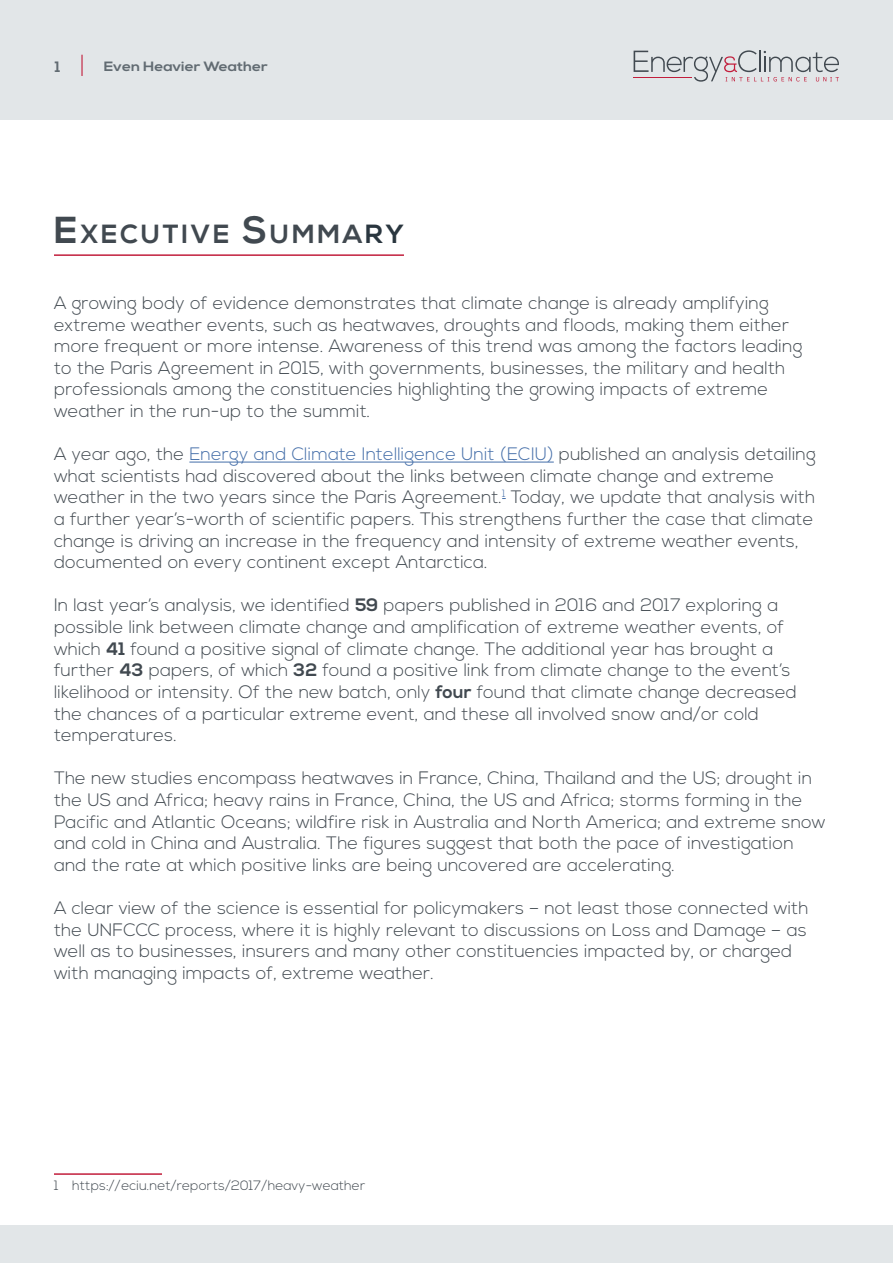
<style>
.page{position:relative;width:893px;height:1263px;background:#fff}
.page>*{position:absolute;margin:0;border:0;box-sizing:border-box;transform-origin:0 0}
.t1{font:700 26.25px "Nexa";letter-spacing:.1em;color:#414950}
.t2{font:300 18px/21.6px "Nexa";letter-spacing:.01em;color:#414950}
.t3{font:700 15px "Nexa";color:#2a363f}
.t4{font:300 13.5px "Nexa";letter-spacing:.01em;color:#414950}
.t5{font:700 13.5px "Nexa";color:#2a363f;scale:1.14 1}
.s1{font-size:37.5px}
.s2{color:#2a363f}
.s3{font-size:44.1px;color:#fff}
.s4{color:#436da8}
.s5{font-weight:700}
</style>
<div class="page">
<div style="left:0;top:0;width:893px;height:119px;background:#e2e6e8"></div>
<hr style="left:81px;top:55px;width:2px;height:21px;background:#c21e3c">
<svg style="left:634px;top:50px;width:205px;height:32px"></svg>
<hr style="left:189px;top:462px;width:365px;height:1px;background:#436da8">
<hr style="left:54px;top:1173px;width:108px;height:2px;background:#c21e3c">
<hr style="left:54px;top:254px;width:350px;height:2px;background:#c21e3c">
<div style="left:0;top:1225px;width:893px;height:38px;background:#e2e6e8"></div>
<p class="t3" style="left:55px;top:59px;width:7px">1</p>
<p class="t5" style="left:104px;top:59px;width:145px">Even Heavier Weather</p>
<p class="t1" style="left:54px;top:218px;width:384px"><span class="s1">E</span>XECUTIVE <span class="s1">S</span>UMMA<span class="s2">RY</span><span class="s3">R</span></p>
<p class="t2" style="left:54px;top:293px;width:716px">A growing body of evidence demonstrates that climate change is already amplifying</p>
<p class="t2" style="left:54px;top:314px;width:737px">extreme weather events, such as heatwaves, droughts and floods, making them either</p>
<p class="t2" style="left:54px;top:336px;width:750px">more frequent or more intense. Awareness of this trend was among the factors leading</p>
<p class="t2" style="left:54px;top:358px;width:733px">to the Paris Agreement in 2015, with governments, businesses, the military and health</p>
<p class="t2" style="left:54px;top:379px;width:716px">professionals among the constituencies highlighting the growing impacts of extreme</p>
<p class="t2" style="left:54px;top:401px;width:318px">weather in the run-up to the summit.</p>
<p class="t2" style="left:54px;top:444px;width:763px">A year ago, the <span class="s4">Energy and Climate Intelligence Unit (ECIU)</span> published an analysis detailing what scientists had discovered about the links between climate change and extreme</p>
<p class="t2" style="left:54px;top:487px;width:763px;text-align:justify">weather in the two years since the Paris Agreement.<sup>1</sup> Today, we update that analysis with a further year’s-worth of scientific papers. This strengthens further the case that climate change is driving an increase in the frequency and intensity of extreme weather events,</p>
<p class="t2" style="left:54px;top:552px;width:435px">documented on every continent except Antarctica.</p>
<p class="t2" style="left:54px;top:595px;width:726px">In last year’s analysis, we identified <span class="s5">59</span> papers published in 2016 and 2017 exploring a</p>
<p class="t2" style="left:54px;top:617px;width:732px">possible link between climate change and amplification of extreme weather events, of</p>
<p class="t2" style="left:54px;top:638px;width:721px">which <span class="s5">41</span> found a positive signal of climate change. The additional year has brought a</p>
<p class="t2" style="left:54px;top:660px;width:738px">further <span class="s5">43</span> papers, of which <span class="s5">32</span> found a positive link from climate change to the event’s</p>
<p class="t2" style="left:54px;top:682px;width:744px">likelihood or intensity. Of the new batch, only <span class="s5">four</span> found that climate change decreased</p>
<p class="t2" style="left:54px;top:703px;width:706px">the chances of a particular extreme event, and these all involved snow and/or cold</p>
<p class="t2" style="left:54px;top:725px;width:124px">temperatures.</p>
<p class="t2" style="left:54px;top:768px;width:759px">The new studies encompass heatwaves in France, China, Thailand and the US; drought in</p>
<p class="t2" style="left:54px;top:790px;width:750px">the US and Africa; heavy rains in France, China, the US and Africa; storms forming in the</p>
<p class="t2" style="left:54px;top:811px;width:773px">Pacific and Atlantic Oceans; wildfire risk in Australia and North America; and extreme snow and cold in China and Australia. The figures suggest that both the pace of investigation</p>
<p class="t2" style="left:54px;top:854px;width:622px">and the rate at which positive links are being uncovered are accelerating.</p>
<p class="t2" style="left:54px;top:898px;width:756px">A clear view of the science is essential for policymakers – not least those connected with</p>
<p class="t2" style="left:54px;top:919px;width:754px">the UNFCCC process, where it is highly relevant to discussions on Loss and Damage – as</p>
<p class="t2" style="left:54px;top:941px;width:740px">well as to businesses, insurers and many other constituencies impacted by, or charged</p>
<p class="t2" style="left:54px;top:962px;width:381px">with managing impacts of, extreme weather.</p>
<p class="t4" style="left:54px;top:1178px;width:313px">1 https://eciu.net/reports/2017/heavy-weather</p>
</div>
